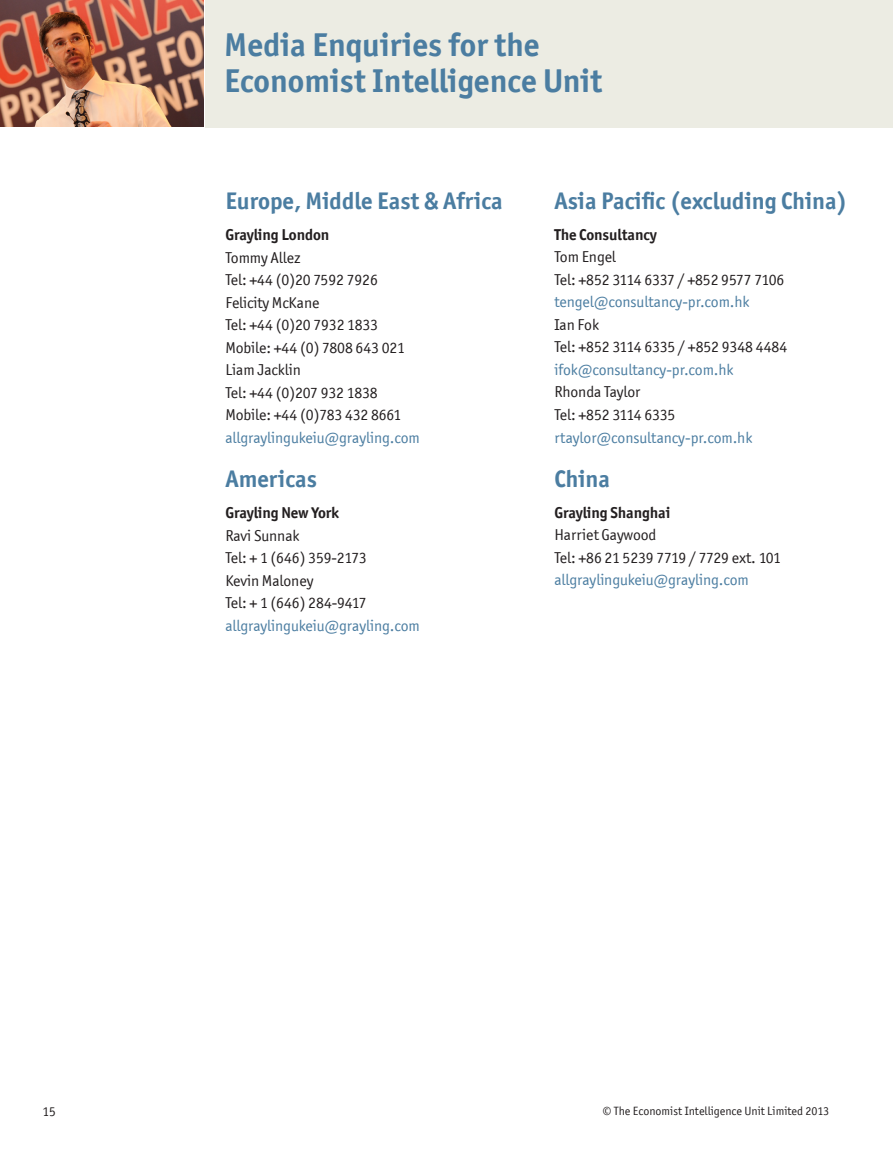
<style>
.page{position:relative;width:893px;height:1149px;background:#fff}
.page>*{position:absolute;margin:0;border:0;box-sizing:border-box;transform-origin:0 0}
.H1_ArticleTitle{font:700 33px/36px "Officina San ITC";color:#4b7da1}
.H2_Article_Title{font:700 24px "Officina San ITC";color:#4b7da1}
.tsbh_table_Subhead{font:15.75px "Officina San ITC";letter-spacing:-.005em;color:#231f20}
.Body_Para_First{font:15.75px "Officina San ITC";letter-spacing:-.005em;color:#4b7da1}
.Body_Para_First-2{font:15.75px "Officina San ITC";letter-spacing:-.005em;color:#231f20}
.Body_Para_First-3{font:700 15.75px "Officina San ITC";letter-spacing:-.005em;color:#231f20}
.t1{font:13.5px "Officina San ITC";color:#231f20}
.t2{font:12px "Officina San ITC";color:#231f20}
</style>
<div class="page">
<div style="left:205px;top:0;width:688px;height:128px;background:#ecece3"></div>
<img style="left:0;top:0;width:204px;height:126px">
<p class="H1_ArticleTitle" style="left:224px;top:26px;width:380px">Media Enquiries for the<br>Economist Intelligence Unit</p>
<p class="H2_Article_Title" style="left:225px;top:186px;width:279px">Europe, Middle East &amp; Africa</p>
<p class="Body_Para_First-3" style="left:225px;top:225px;width:105px">Grayling London</p>
<p class="tsbh_table_Subhead" style="left:225px;top:248px;width:77px">Tommy Allez</p>
<p class="tsbh_table_Subhead" style="left:225px;top:271px;width:154px">Tel: +44 (0)20 7592 7926</p>
<p class="tsbh_table_Subhead" style="left:225px;top:293px;width:96px">Felicity McKane</p>
<p class="tsbh_table_Subhead" style="left:225px;top:316px;width:154px">Tel: +44 (0)20 7932 1833</p>
<p class="tsbh_table_Subhead" style="left:225px;top:338px;width:181px">Mobile: +44 (0) 7808 643 021</p>
<p class="tsbh_table_Subhead" style="left:225px;top:361px;width:77px">Liam Jacklin</p>
<p class="tsbh_table_Subhead" style="left:225px;top:383px;width:154px">Tel: +44 (0)207 932 1838</p>
<p class="tsbh_table_Subhead" style="left:225px;top:406px;width:177px">Mobile: +44 (0)783 432 8661</p>
<p class="Body_Para_First" style="left:225px;top:428px;width:196px">allgraylingukeiu@grayling.com</p>
<p class="H2_Article_Title" style="left:225px;top:464px;width:93px">Americas</p>
<p class="Body_Para_First-3" style="left:225px;top:502px;width:115px">Grayling New York</p>
<p class="tsbh_table_Subhead" style="left:225px;top:526px;width:76px">Ravi Sunnak</p>
<p class="tsbh_table_Subhead" style="left:225px;top:548px;width:143px">Tel: + 1 (646) 359-2173</p>
<p class="tsbh_table_Subhead" style="left:225px;top:571px;width:90px">Kevin Maloney</p>
<p class="tsbh_table_Subhead" style="left:225px;top:593px;width:143px">Tel: + 1 (646) 284-9417</p>
<p class="Body_Para_First" style="left:225px;top:616px;width:196px">allgraylingukeiu@grayling.com</p>
<p class="H2_Article_Title" style="left:554px;top:186px;width:294px">Asia Pacific (excluding China)</p>
<p class="Body_Para_First-3" style="left:554px;top:225px;width:104px">The Consultancy</p>
<p class="Body_Para_First-2" style="left:554px;top:248px;width:63px">Tom Engel</p>
<p class="Body_Para_First-2" style="left:554px;top:270px;width:231px">Tel: +852 3114 6337 / +852 9577 7106</p>
<p class="Body_Para_First" style="left:554px;top:293px;width:197px">tengel@consultancy-pr.com.hk</p>
<p class="Body_Para_First-2" style="left:554px;top:315px;width:46px">Ian Fok</p>
<p class="Body_Para_First-2" style="left:554px;top:338px;width:235px">Tel: +852 3114 6335 / +852 9348 4484</p>
<p class="Body_Para_First" style="left:554px;top:360px;width:181px">ifok@consultancy-pr.com.hk</p>
<p class="Body_Para_First-2" style="left:554px;top:383px;width:88px">Rhonda Taylor</p>
<p class="Body_Para_First-2" style="left:554px;top:405px;width:123px">Tel: +852 3114 6335</p>
<p class="Body_Para_First" style="left:554px;top:428px;width:199px">rtaylor@consultancy-pr.com.hk</p>
<p class="H2_Article_Title" style="left:554px;top:463px;width:57px">China</p>
<p class="Body_Para_First-3" style="left:554px;top:502px;width:117px">Grayling Shanghai</p>
<p class="tsbh_table_Subhead" style="left:554px;top:525px;width:104px">Harriet Gaywood</p>
<p class="tsbh_table_Subhead" style="left:554px;top:548px;width:228px">Tel: +86 21 5239 7719 / 7729 ext. 101</p>
<p class="Body_Para_First" style="left:554px;top:570px;width:196px">allgraylingukeiu@grayling.com</p>
<p class="t1" style="left:43px;top:1103px;width:15px">15</p>
<p class="t2" style="left:603px;top:1103px;width:228px">© The Economist Intelligence Unit Limited 2013</p>
</div>
